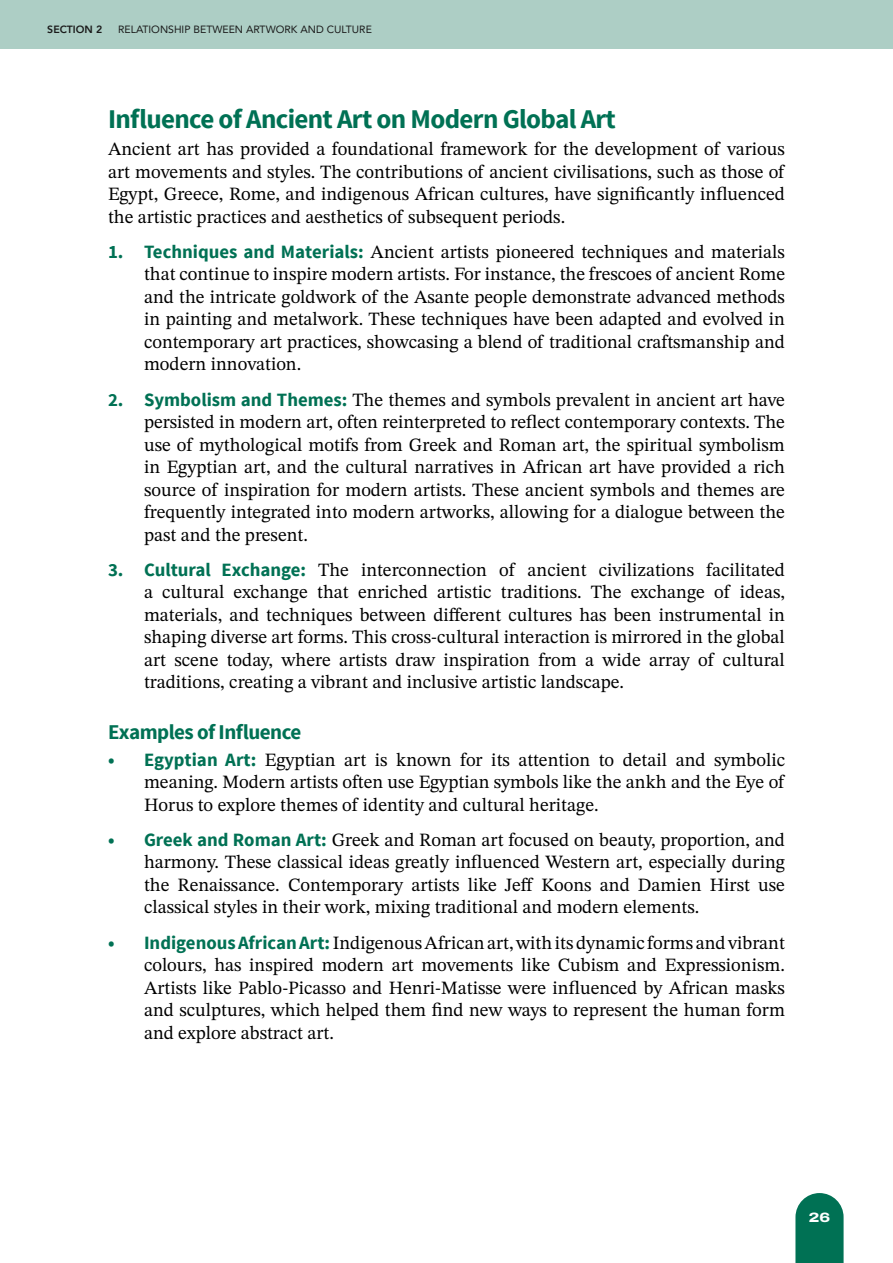
<style>
.page{position:relative;width:893px;height:1263px;background:#fff}
.page>*{position:absolute;margin:0;border:0;box-sizing:border-box;transform-origin:0 0}
.Heading_3{font:700 27px "Source Sans Pro";letter-spacing:-.025em;color:#007154}
.Heading_5{font:700 21px "Source Sans Pro";letter-spacing:-.025em;color:#007154}
.Body_nested{font:18.75px/22.5px "STIX Two Text";color:#000;text-align:justify}
.Body{font:18.75px/22.5px "STIX Two Text";color:#000;text-align:justify}
.t1{font:800 13.5px "Archivo Expanded";color:#fff}
.t2{font:10.5px "Avenir";color:#1a1a1a}
.t3{font:800 10.5px "Avenir";color:#1a1a1a}
.s1{font-family:"Source Sans Pro";font-weight:700;color:#007154}
</style>
<div class="page">
<div style="left:0;top:0;width:893px;height:49px;background:#adcec5"></div>
<svg style="left:795px;top:1193px;width:49px;height:70px"></svg>
<p class="t3" style="left:47px;top:21px;width:57px">SECTION 2</p>
<p class="t2" style="left:118px;top:21px;width:255px">RELATIONSHIP BETWEEN ARTWORK AND CULTURE</p>
<p class="Heading_3" style="left:108px;top:102px;width:509px">Influence of Ancient Art on Modern Global Art</p>
<p class="Body" style="left:108px;top:137px;width:678px">Ancient art has provided a foundational framework for the development of various art movements and styles. The contributions of ancient civilisations, such as those of Egypt, Greece, Rome, and indigenous African cultures, have significantly influenced the artistic practices and aesthetics of subsequent periods.</p>
<p class="Body_nested" style="left:144px;top:240px;width:642px;text-indent:-36px"><span class="s1">1. Techniques and Materials:</span> Ancient artists pioneered techniques and materials that continue to inspire modern artists. For instance, the frescoes of ancient Rome and the intricate goldwork of the Asante people demonstrate advanced methods in painting and metalwork. These techniques have been adapted and evolved in contemporary art practices, showcasing a blend of traditional craftsmanship and modern innovation.</p>
<p class="Body_nested" style="left:144px;top:388px;width:642px;text-indent:-36px"><span class="s1">2. Symbolism and Themes:</span> The themes and symbols prevalent in ancient art have persisted in modern art, often reinterpreted to reflect contemporary contexts. The use of mythological motifs from Greek and Roman art, the spiritual symbolism in Egyptian art, and the cultural narratives in African art have provided a rich source of inspiration for modern artists. These ancient symbols and themes are frequently integrated into modern artworks, allowing for a dialogue between the past and the present.</p>
<p class="Body_nested" style="left:144px;top:558px;width:642px;text-indent:-36px"><span class="s1">3. Cultural Exchange:</span> The interconnection of ancient civilizations facilitated a cultural exchange that enriched artistic traditions. The exchange of ideas, materials, and techniques between different cultures has been instrumental in shaping diverse art forms. This cross-cultural interaction is mirrored in the global art scene today, where artists draw inspiration from a wide array of cultural traditions, creating a vibrant and inclusive artistic landscape.</p>
<p class="Heading_5" style="left:108px;top:718px;width:195px">Examples of Influence</p>
<p class="Body_nested" style="left:144px;top:748px;width:642px;text-indent:-36px"><span class="s1">• Egyptian Art:</span> Egyptian art is known for its attention to detail and symbolic meaning. Modern artists often use Egyptian symbols like the ankh and the Eye of Horus to explore themes of identity and cultural heritage.</p>
<p class="Body_nested" style="left:144px;top:828px;width:642px;text-indent:-36px"><span class="s1">• Greek and Roman Art:</span> Greek and Roman art focused on beauty, proportion, and harmony. These classical ideas greatly influenced Western art, especially during the Renaissance. Contemporary artists like Jeff Koons and Damien Hirst use classical styles in their work, mixing traditional and modern elements.</p>
<p class="Body_nested" style="left:144px;top:931px;width:642px;text-indent:-36px"><span class="s1">• Indigenous African Art:</span> Indigenous African art, with its dynamic forms and vibrant colours, has inspired modern art movements like Cubism and Expressionism.<br>Artists like Pablo-Picasso and Henri-Matisse were influenced by African masks and sculptures, which helped them find new ways to represent the human form and explore abstract art.</p>
<p class="t1" style="left:809px;top:1207px;width:23px">26</p>
</div>
